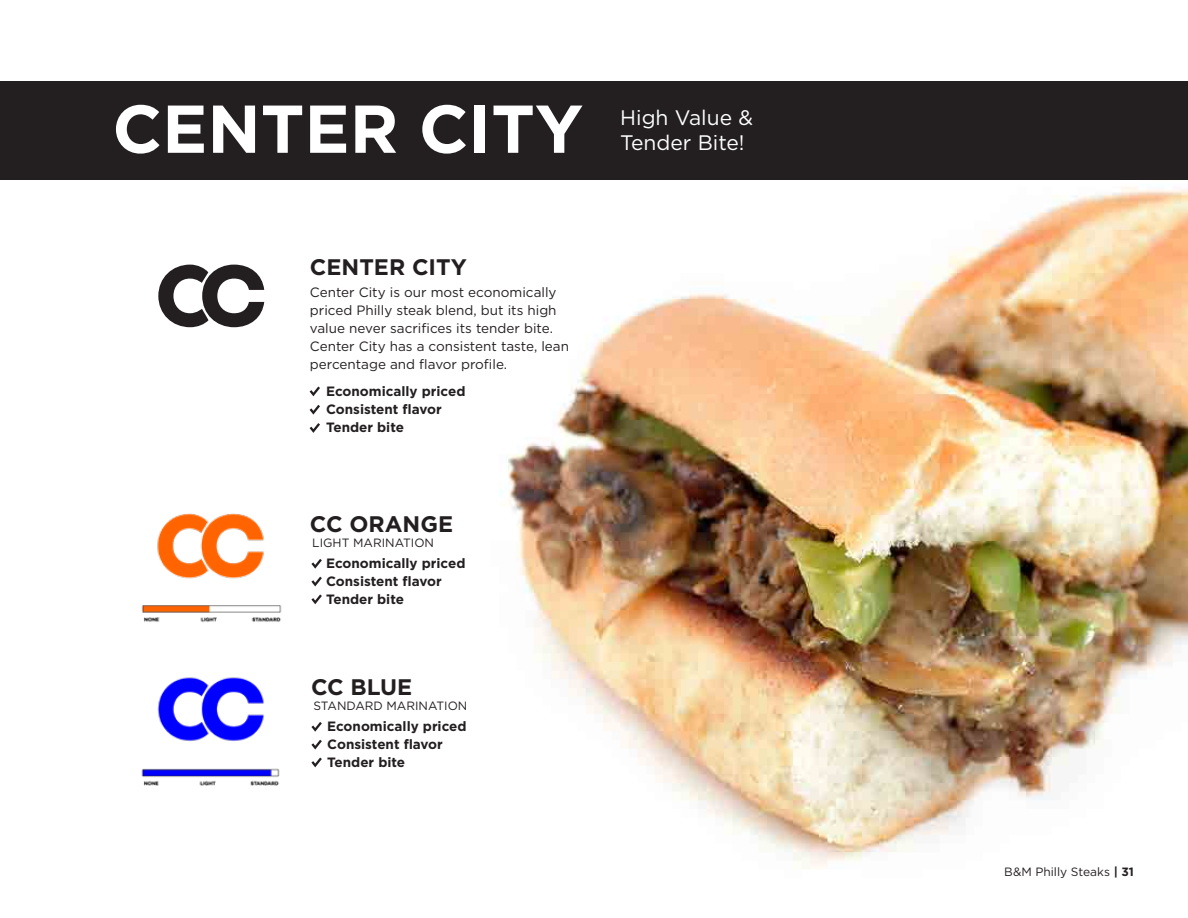
<style>
.page{position:relative;width:1188px;height:918px;background:#fff}
.page>*{position:absolute;margin:0;border:0;box-sizing:border-box;transform-origin:0 0}
.t1{font:700 67.5px "Gotham";color:#fff}
.t2{font:700 22.5px "Gotham";color:#231f20}
.t3{font:21px/25.2px "Gotham";color:#fff}
.t4{font:13.5px/18px "Gotham";color:#231f20}
.t5{font:700 13.5px/18px "Gotham";color:#231f20}
.t6{font:12px "Gotham";color:#231f20}
.s1{font-weight:700}
</style>
<div class="page">
<img style="left:500px;top:187px;width:688px;height:682px">
<div style="left:0;top:81px;width:1188px;height:99px;background:#231f20"></div>
<svg style="left:310px;top:387px;width:10px;height:9px"></svg>
<svg style="left:310px;top:405px;width:10px;height:10px"></svg>
<svg style="left:310px;top:423px;width:10px;height:10px"></svg>
<img style="left:141px;top:772px;width:139px;height:14px">
<img style="left:141px;top:677px;width:139px;height:95px">
<svg style="left:311px;top:722px;width:11px;height:10px"></svg>
<svg style="left:311px;top:740px;width:11px;height:10px"></svg>
<img style="left:141px;top:605px;width:141px;height:17px">
<img style="left:157px;top:514px;width:107px;height:65px">
<svg style="left:311px;top:559px;width:11px;height:10px"></svg>
<svg style="left:311px;top:577px;width:11px;height:9px"></svg>
<svg style="left:311px;top:594px;width:11px;height:10px"></svg>
<svg style="left:311px;top:758px;width:11px;height:9px"></svg>
<svg style="left:158px;top:265px;width:106px;height:62px"></svg>
<h1 class="t1" style="left:112px;top:84px;width:472px">CENTER CITY</h1>
<h3 class="t3" style="left:620px;top:105px;width:134px">High Value &amp;<br>Tender Bite!</h3>
<h2 class="t2" style="left:310px;top:252px;width:158px">CENTER CITY</h2>
<p class="t4" style="left:310px;top:283px;width:261px">Center City is our most economically priced Philly steak blend, but its high value never sacrifices its tender bite.<br>Center City has a consistent taste, lean percentage and flavor profile.</p>
<p class="t5" style="left:326px;top:383px;width:141px">Economically priced<br>Consistent flavor<br>Tender bite</p>
<h2 class="t2" style="left:310px;top:509px;width:145px">CC ORANGE</h2>
<p class="t6" style="left:312px;top:535px;width:123px">LIGHT MARINATION</p>
<p class="t5" style="left:326px;top:555px;width:141px">Economically priced<br>Consistent flavor<br>Tender bite</p>
<h2 class="t2" style="left:311px;top:672px;width:103px">CC BLUE</h2>
<p class="t6" style="left:313px;top:698px;width:156px">STANDARD MARINATION</p>
<p class="t5" style="left:327px;top:717px;width:141px">Economically priced<br>Consistent flavor<br>Tender bite</p>
<p class="t6" style="left:1004px;top:864px;width:131px">B&amp;M Philly Steaks <span class="s1">| 31</span></p>
</div>
